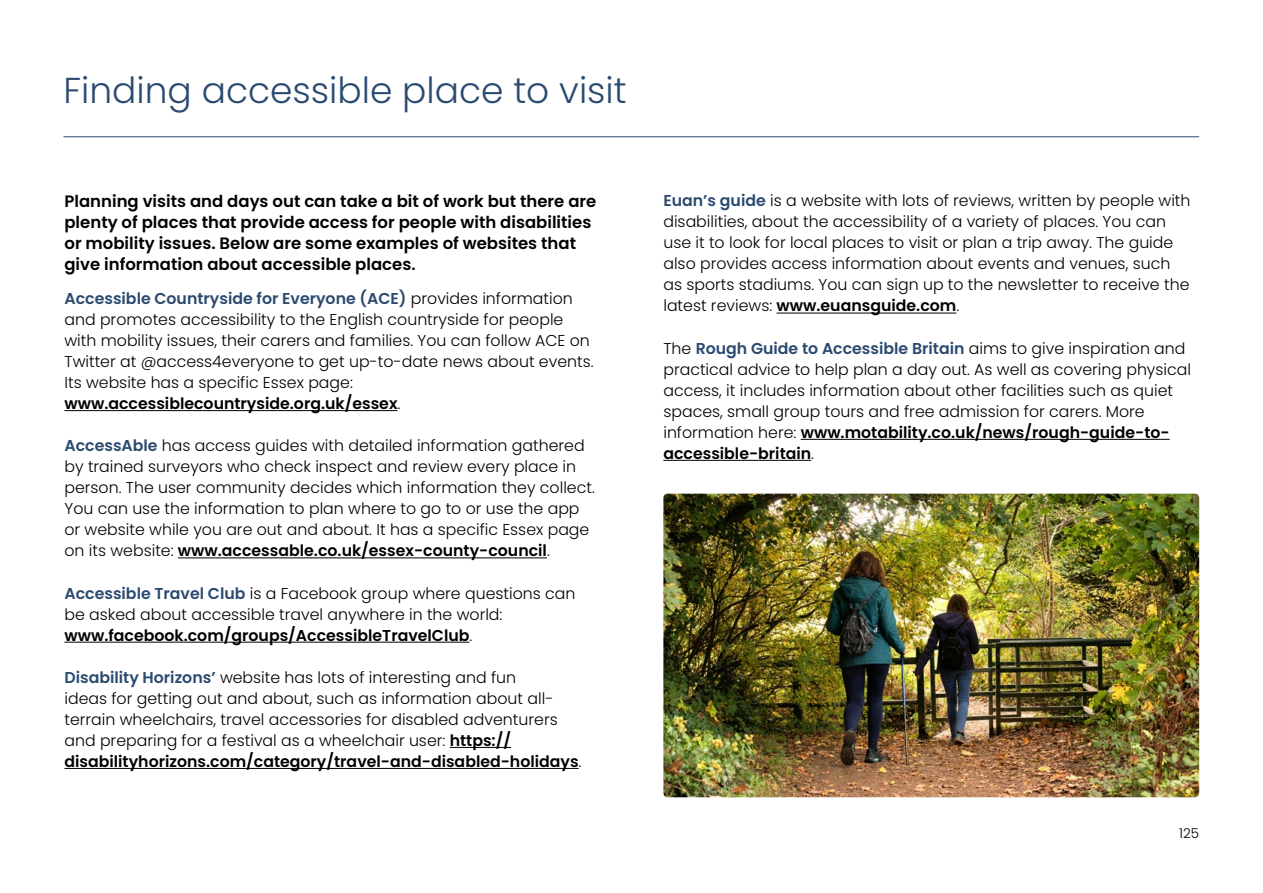
<style>
.page{position:relative;width:1263px;height:893px;background:#fff}
.page>*{position:absolute;margin:0;border:0;box-sizing:border-box;transform-origin:0 0}
.Subheading_H4_-_Ligh{font:300 36px "Poppins";color:#2b4a70}
.Intro_Para_P{font:600 16.5px/21px "Poppins";color:#000}
.Body_Copy_P{font:300 15.75px/21px "Poppins";color:#000}
.t1{font:300 13.5px "Poppins";color:#000}
.s1{font-weight:600;color:#2b4a70}
.s2{font-weight:600}
</style>
<div class="page">
<hr style="left:64px;top:136px;width:1135px;height:1px;background:#2b4a70">
<hr style="left:64px;top:410px;width:333px;height:1px;background:#000">
<hr style="left:178px;top:557px;width:369px;height:1px;background:#000">
<hr style="left:64px;top:642px;width:405px;height:1px;background:#000">
<hr style="left:450px;top:747px;width:61px;height:1px;background:#000">
<hr style="left:64px;top:768px;width:515px;height:1px;background:#000">
<hr style="left:777px;top:313px;width:179px;height:1px;background:#000">
<hr style="left:801px;top:439px;width:369px;height:1px;background:#000">
<hr style="left:663px;top:460px;width:148px;height:1px;background:#000">
<img style="left:663px;top:494px;width:536px;height:303px">
<h4 class="Subheading_H4_-_Ligh" style="left:63px;top:70px;width:565px">Finding accessible place to visit</h4>
<p class="Intro_Para_P" style="left:64px;top:191px;width:533px">Planning visits and days out can take a bit of work but there are plenty of places that provide access for people with disabilities or mobility issues. Below are some examples of websites that give information about accessible places.</p>
<p class="Body_Copy_P" style="left:64px;top:288px;width:531px"><span class="s1">Accessible Countryside for Everyone (ACE)</span> provides information and promotes accessibility to the English countryside for people with mobility issues, their carers and families. You can follow ACE on Twitter at @access4everyone to get up-to-date news about events.<br>Its website has a specific Essex page: <span class="s2">www.accessiblecountryside.org.uk/essex</span>.</p>
<p class="Body_Copy_P" style="left:64px;top:435px;width:532px"><span class="s1">AccessAble</span> has access guides with detailed information gathered by trained surveyors who check inspect and review every place in person. The user community decides which information they collect.<br>You can use the information to plan where to go to or use the app or website while you are out and about. It has a specific Essex page on its website: <span class="s2">www.accessable.co.uk/essex-county-council</span>.</p>
<p class="Body_Copy_P" style="left:64px;top:583px;width:512px"><span class="s1">Accessible Travel Club</span> is a Facebook group where questions can be asked about accessible travel anywhere in the world: <span class="s2">www.facebook.com/groups/AccessibleTravelClub</span>.</p>
<p class="Body_Copy_P" style="left:64px;top:667px;width:518px"><span class="s1">Disability Horizons’</span> website has lots of interesting and fun<br>ideas for getting out and about, such as information about all&shy;terrain wheelchairs, travel accessories for disabled adventurers and preparing for a festival as a wheelchair user: <span class="s2">https:// disabilityhorizons.com/category/travel-and-disabled-holidays</span>.</p>
<p class="Body_Copy_P" style="left:663px;top:191px;width:529px"><span class="s1">Euan’s guide</span> is a website with lots of reviews, written by people with disabilities, about the accessibility of a variety of places. You can use it to look for local places to visit or plan a trip away. The guide also provides access information about events and venues, such as sports stadiums. You can sign up to the newsletter to receive the latest reviews: <span class="s2">www.euansguide.com</span>.</p>
<p class="Body_Copy_P" style="left:663px;top:338px;width:529px">The <span class="s1">Rough Guide to Accessible Britain</span> aims to give inspiration and practical advice to help plan a day out. As well as covering physical access, it includes information about other facilities such as quiet spaces, small group tours and free admission for carers. More information here: <span class="s2">www.motability.co.uk/news/rough-guide-to&shy;accessible-britain</span>.</p>
<p class="t1" style="left:1179px;top:825px;width:21px">125</p>
</div>
